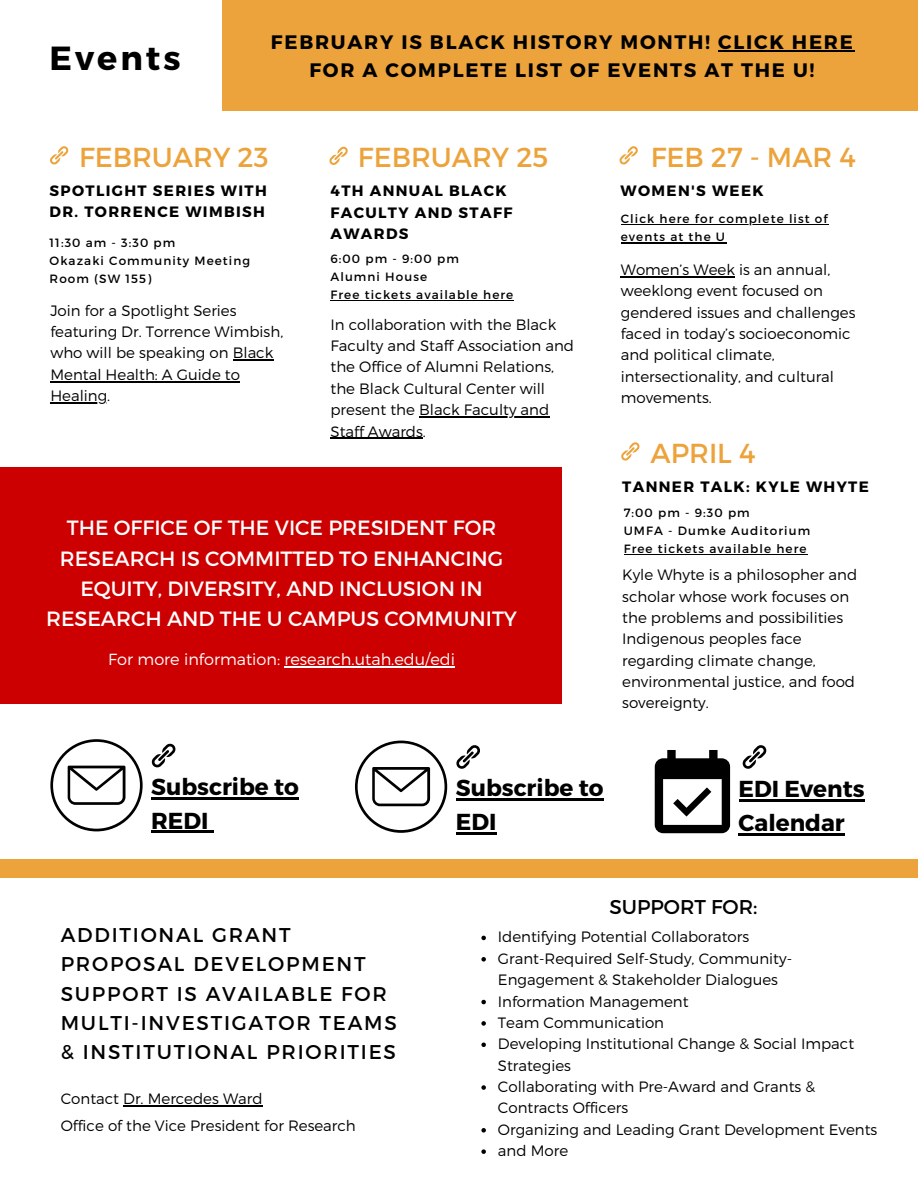
<style>
.page{position:relative;width:918px;height:1188px;background:#fff}
.page>*{position:absolute;margin:0;border:0;box-sizing:border-box;transform-origin:0 0}
.t1{font:700 33.45px "Montserrat";letter-spacing:.09em;color:#000}
.t2{font:27.45px "Montserrat";color:#eca33b}
.t3{font:700 23.1px/33.8px "Montserrat";color:#000}
.t4{font:20.7px/30.3px "Montserrat";color:#fff;text-align:center}
.t5{font:19.95px/29.2px "Montserrat";letter-spacing:.09em;color:#000}
.t6{font:19.95px "Montserrat";color:#000}
.t7{font:700 19.5px/28.2px "Montserrat";letter-spacing:.09em;color:#000;text-align:center}
.t8{font:300 16.05px "Montserrat";color:#fff}
.t9{font:300 15px/21.3px "Montserrat";color:#000}
.t10{font:700 15px/21.3px "Montserrat";letter-spacing:.09em;color:#000}
.t11{font:12px/18px "Montserrat";letter-spacing:.09em;color:#000}
</style>
<div class="page">
<div style="left:0;top:859px;width:918px;height:18px;background:#eca33b"></div>
<svg style="left:655px;top:750px;width:75px;height:83px"></svg>
<svg style="left:742px;top:745px;width:25px;height:24px"></svg>
<svg style="left:50px;top:739px;width:93px;height:92px"></svg>
<svg style="left:151px;top:743px;width:25px;height:25px"></svg>
<svg style="left:355px;top:741px;width:92px;height:92px"></svg>
<svg style="left:456px;top:745px;width:24px;height:24px"></svg>
<svg style="left:50px;top:146px;width:19px;height:19px"></svg>
<div style="left:0;top:467px;width:562px;height:236px;background:#c00"></div>
<svg style="left:329px;top:146px;width:19px;height:19px"></svg>
<div style="left:223px;top:0;width:695px;height:111px;background:#eca33b"></div>
<hr style="left:123px;top:1106px;width:140px;height:1px;background:#000">
<svg style="left:481px;top:936px;width:5px;height:4px"></svg>
<svg style="left:481px;top:957px;width:5px;height:5px"></svg>
<svg style="left:481px;top:1000px;width:5px;height:4px"></svg>
<svg style="left:481px;top:1021px;width:5px;height:5px"></svg>
<svg style="left:481px;top:1043px;width:5px;height:4px"></svg>
<svg style="left:481px;top:1085px;width:5px;height:5px"></svg>
<svg style="left:481px;top:1128px;width:5px;height:5px"></svg>
<svg style="left:481px;top:1149px;width:5px;height:5px"></svg>
<hr style="left:739px;top:799px;width:126px;height:2px;background:#000">
<hr style="left:739px;top:833px;width:106px;height:2px;background:#000">
<hr style="left:151px;top:797px;width:148px;height:2px;background:#000">
<hr style="left:151px;top:831px;width:58px;height:2px;background:#000">
<hr style="left:456px;top:799px;width:147px;height:2px;background:#000">
<hr style="left:456px;top:832px;width:40px;height:3px;background:#000">
<hr style="left:233px;top:360px;width:40px;height:1px;background:#000">
<hr style="left:50px;top:381px;width:190px;height:1px;background:#000">
<hr style="left:50px;top:402px;width:57px;height:1px;background:#000">
<hr style="left:285px;top:666px;width:170px;height:1px;background:#fff">
<hr style="left:331px;top:300px;width:183px;height:1px;background:#000">
<hr style="left:419px;top:416px;width:130px;height:1px;background:#000">
<hr style="left:331px;top:438px;width:92px;height:1px;background:#000">
<hr style="left:718px;top:50px;width:137px;height:1px;background:#000">
<svg style="left:621px;top:442px;width:19px;height:19px"></svg>
<hr style="left:624px;top:554px;width:184px;height:1px;background:#000">
<svg style="left:619px;top:146px;width:19px;height:19px"></svg>
<hr style="left:621px;top:224px;width:208px;height:1px;background:#000">
<hr style="left:621px;top:242px;width:105px;height:1px;background:#000">
<hr style="left:621px;top:276px;width:114px;height:1px;background:#000">
<h1 class="t1" style="left:50px;top:37px;width:133px">Events</h1>
<h3 class="t7" style="left:271px;top:27px;width:583px">FEBRUARY IS BLACK HISTORY MONTH! CLICK HERE<br>FOR A COMPLETE LIST OF EVENTS AT THE U!</h3>
<h2 class="t2" style="left:79px;top:139px;width:191px">FEBRUARY 23</h2>
<p class="t10" style="left:50px;top:179px;width:219px">SPOTLIGHT SERIES WITH<br>DR. TORRENCE WIMBISH</p>
<p class="t11" style="left:50px;top:233px;width:202px">11:30 am - 3:30 pm<br>Okazaki Community Meeting<br>Room (SW 155)</p>
<p class="t9" style="left:50px;top:299px;width:234px">Join for a Spotlight Series featuring Dr. Torrence Wimbish, who will be speaking on Black<br>Mental Health: A Guide to<br>Healing.</p>
<h2 class="t2" style="left:358px;top:140px;width:192px">FEBRUARY 25</h2>
<p class="t10" style="left:331px;top:180px;width:183px">4TH ANNUAL BLACK<br>FACULTY AND STAFF<br>AWARDS</p>
<p class="t11" style="left:331px;top:250px;width:184px">6:00 pm - 9:00 pm<br>Alumni House<br>Free tickets available here</p>
<p class="t9" style="left:331px;top:313px;width:245px">In collaboration with the Black<br>Faculty and Staff Association and the Office of Alumni Relations, the Black Cultural Center will present the Black Faculty and<br>Staff Awards.</p>
<h3 class="t4" style="left:46px;top:512px;width:472px">THE OFFICE OF THE VICE PRESIDENT FOR RESEARCH IS COMMITTED TO ENHANCING EQUITY, DIVERSITY, AND INCLUSION IN RESEARCH AND THE U CAMPUS COMMUNITY</h3>
<p class="t8" style="left:108px;top:649px;width:348px">For more information: research.utah.edu/edi</p>
<h2 class="t2" style="left:651px;top:139px;width:207px">FEB 27 - MAR 4</h2>
<p class="t10" style="left:621px;top:179px;width:145px">WOMEN'S WEEK</p>
<p class="t11" style="left:621px;top:210px;width:208px">Click here for complete list of events at the U</p>
<p class="t9" style="left:621px;top:258px;width:236px">Women’s Week is an annual, weeklong event focused on gendered issues and challenges faced in today’s socioeconomic and political climate, intersectionality, and cultural movements.</p>
<h2 class="t2" style="left:650px;top:435px;width:107px">APRIL 4</h2>
<p class="t10" style="left:622px;top:475px;width:248px">TANNER TALK: KYLE WHYTE</p>
<p class="t11" style="left:624px;top:503px;width:188px">7:00 pm - 9:30 pm<br>UMFA - Dumke Auditorium<br>Free tickets available here</p>
<p class="t9" style="left:622px;top:563px;width:237px">Kyle Whyte is a philosopher and scholar whose work focuses on the problems and possibilities<br>Indigenous peoples face regarding climate change, environmental justice, and food sovereignty.</p>
<h3 class="t3" style="left:151px;top:769px;width:149px">Subscribe to<br>REDI</h3>
<h3 class="t3" style="left:456px;top:770px;width:149px">Subscribe to<br>EDI</h3>
<h3 class="t3" style="left:739px;top:771px;width:128px">EDI Events<br>Calendar</h3>
<h3 class="t5" style="left:61px;top:919px;width:338px">ADDITIONAL GRANT<br>PROPOSAL DEVELOPMENT<br>SUPPORT IS AVAILABLE FOR<br>MULTI-INVESTIGATOR TEAMS &amp; INSTITUTIONAL PRIORITIES</h3>
<p class="t9" style="left:61px;top:1085px;width:297px;line-height:27px">Contact Dr. Mercedes Ward<br>Office of the Vice President for Research</p>
<h3 class="t6" style="left:609px;top:894px;width:149px">SUPPORT FOR:</h3>
<p class="t9" style="left:498px;top:926px;width:381px">Identifying Potential Collaborators<br>Grant-Required Self-Study, Community-<br>Engagement &amp; Stakeholder Dialogues<br>Information Management<br>Team Communication<br>Developing Institutional Change &amp; Social Impact<br>Strategies<br>Collaborating with Pre-Award and Grants &amp;<br>Contracts Officers<br>Organizing and Leading Grant Development Events and More</p>
</div>
